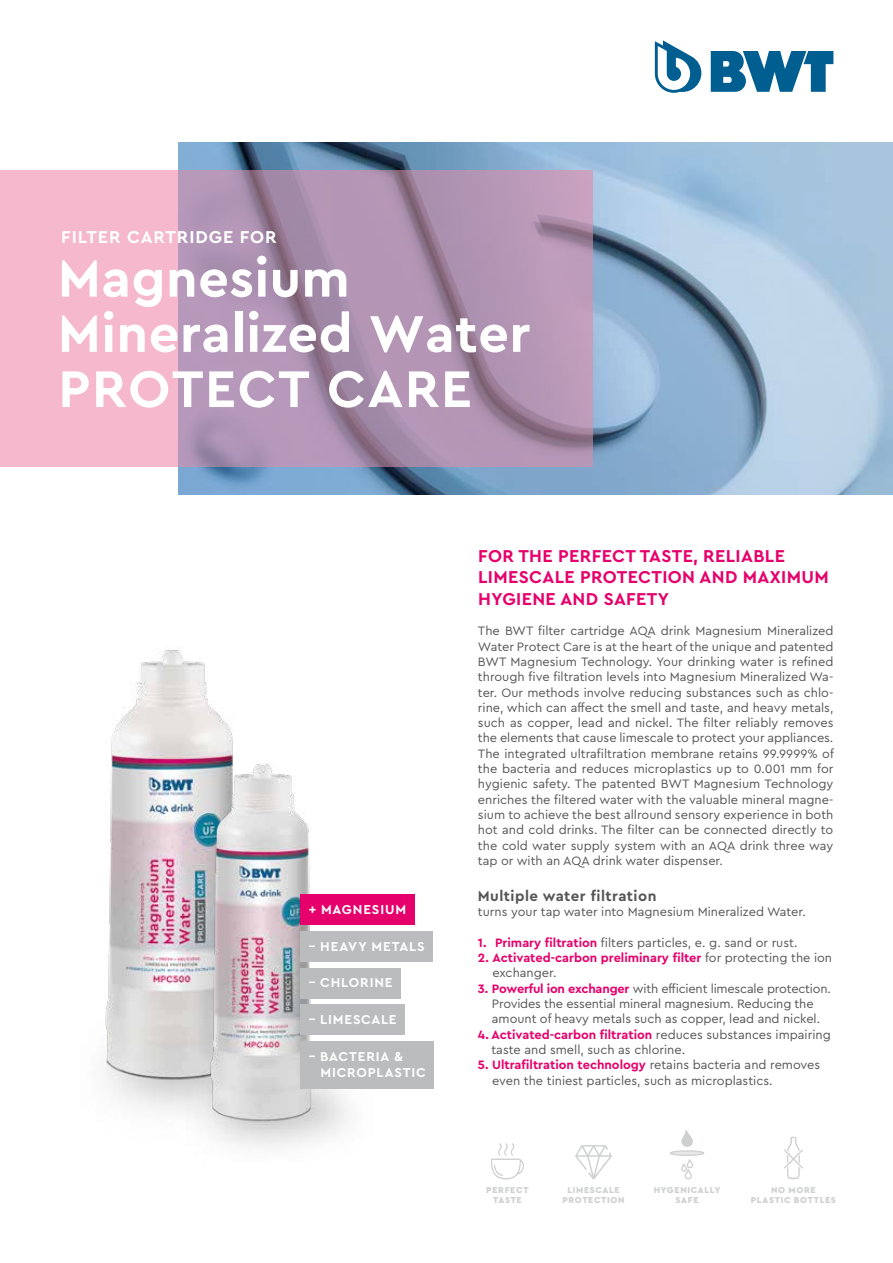
<style>
.page{position:relative;width:893px;height:1263px;background:#fff}
.page>*{position:absolute;margin:0;border:0;box-sizing:border-box;transform-origin:0 0}
.t1{font:700 54px/55.2px "Cera PRO";letter-spacing:.01em;color:#fff}
.t2{font:700 18px/21.6px "Cera PRO";letter-spacing:.02em;color:#e5006b}
.t3{font:700 18px "Cera PRO";letter-spacing:.05em;color:#fff}
.t4{font:700 15px "Cera PRO";letter-spacing:.03em;color:#565656}
.t5{font:700 13.5px/16.5px "Cera PRO";letter-spacing:.065em;color:#fff}
.t6{font:12.75px/15.3px "Cera PRO";color:#565656}
.t7{font:700 12.75px/15.3px "Cera PRO";color:#e5006b}
.t8{font:900 9px/10.4px "Cera PRO";letter-spacing:.07em;color:#cfd0d0;text-align:center}
.s1{font-weight:700;color:#e5006b}
.s2{font-weight:400;color:#565656}
</style>
<div class="page">
<img style="left:179px;top:142px;width:714px;height:353px">
<img style="left:104px;top:648px;width:129px;height:463px">
<img style="left:178px;top:759px;width:194px;height:388px">
<svg style="left:0;top:170px;width:592px;height:297px;background:#c39cb7"></svg>
<div style="left:300px;top:894px;width:114px;height:31px;background:#e5006b"></div>
<div style="left:300px;top:931px;width:133px;height:30px;background:#bbbcbd"></div>
<div style="left:300px;top:968px;width:101px;height:30px;background:#bbbcbd"></div>
<div style="left:300px;top:1004px;width:105px;height:31px;background:#bbbcbd"></div>
<div style="left:300px;top:1041px;width:134px;height:47px;background:#bbbcbd"></div>
<svg style="left:681px;top:1130px;width:12px;height:17px"></svg>
<svg style="left:681px;top:1159px;width:12px;height:21px"></svg>
<hr style="left:671px;top:1151px;width:33px;height:4px;background:#e8e8e8;border-radius:50%">
<div style="left:670px;top:1150px;width:34px;height:6px;border:1px solid #cfd0d0;border-radius:50%"></div>
<svg style="left:784px;top:1137px;width:19px;height:42px"></svg>
<svg style="left:491px;top:1143px;width:33px;height:36px"></svg>
<svg style="left:575px;top:1145px;width:37px;height:34px"></svg>
<svg style="left:711px;top:51px;width:122px;height:41px"></svg>
<svg style="left:655px;top:40px;width:46px;height:53px"></svg>
<h2 class="t3" style="left:61px;top:225px;width:217px">FILTER CARTRIDGE FOR</h2>
<h1 class="t1" style="left:58px;top:249px;width:474px">Magnesium<br>Mineralized Water<br>PROTECT CARE</h1>
<p class="t5" style="left:309px;top:900px;width:99px">+ MAGNESIUM</p>
<p class="t5" style="left:309px;top:937px;width:118px">– HEAVY METALS</p>
<p class="t5" style="left:309px;top:974px;width:85px">– CHLORINE</p>
<p class="t5" style="left:309px;top:1010px;width:89px">– LIMESCALE</p>
<p class="t5" style="left:320px;top:1047px;width:107px;text-indent:-12px">– BACTERIA &amp;<br>MICROPLASTIC</p>
<h2 class="t2" style="left:478px;top:544px;width:352px">FOR THE PERFECT TASTE, RELIABLE<br>LIMESCALE PROTECTION AND MAXIMUM<br>HYGIENE AND SAFETY</h2>
<p class="t6" style="left:478px;top:623px;width:357px;text-align:justify">The BWT filter cartridge AQA drink Magnesium Mineralized Water Protect Care is at the heart of the unique and patented BWT Magnesium Technology. Your drinking water is refined through five filtration levels into Magnesium Mineralized Wa&shy;ter. Our methods involve reducing substances such as chlo&shy;rine, which can affect the smell and taste, and heavy metals, such as copper, lead and nickel. The filter reliably removes the elements that cause limescale to protect your appliances.<br>The integrated ultrafiltration membrane retains 99.9999% of the bacteria and reduces microplastics up to 0.001 mm for hygienic safety. The patented BWT Magnesium Technology enriches the filtered water with the valuable mineral magne&shy;sium to achieve the best allround sensory experience in both hot and cold drinks. The filter can be connected directly to the cold water supply system with an AQA drink three way tap or with an AQA drink water dispenser.</p>
<p class="t4" style="left:478px;top:886px;width:180px">Multiple water filtration</p>
<p class="t6" style="left:478px;top:904px;width:329px">turns your tap water into Magnesium Mineralized Water.</p>
<p class="t6" style="left:478px;top:934px;width:321px"><span class="s1">1. Primary filtration</span> filters particles, e. g. sand or rust.</p>
<p class="t7" style="left:492px;top:950px;width:341px;text-indent:-14px">2. Activated-carbon preliminary filter <span class="s2">for protecting the ion exchanger.</span></p>
<p class="t6" style="left:478px;top:980px;width:354px;text-align:center"><span class="s1">3. Powerful ion exchanger</span> with efficient limescale protection.<br>Provides the essential mineral magnesium. Reducing the amount of heavy metals such as copper, lead and nickel.</p>
<p class="t6" style="left:491px;top:1026px;width:341px;text-indent:-14px"><span class="s1">4. Activated-carbon filtration</span> reduces substances impairing taste and smell, such as chlorine.</p>
<p class="t6" style="left:492px;top:1057px;width:330px;text-indent:-14px"><span class="s1">5. Ultrafiltration technology</span> retains bacteria and removes even the tiniest particles, such as microplastics.</p>
<p class="t8" style="left:486px;top:1184px;width:44px">PERFECT<br>TASTE</p>
<p class="t8" style="left:562px;top:1184px;width:64px">LIMESCALE<br>PROTECTION</p>
<p class="t8" style="left:654px;top:1184px;width:68px">HYGENICALLY<br>SAFE</p>
<p class="t8" style="left:751px;top:1184px;width:87px">NO MORE<br>PLASTIC BOTTLES</p>
</div>
